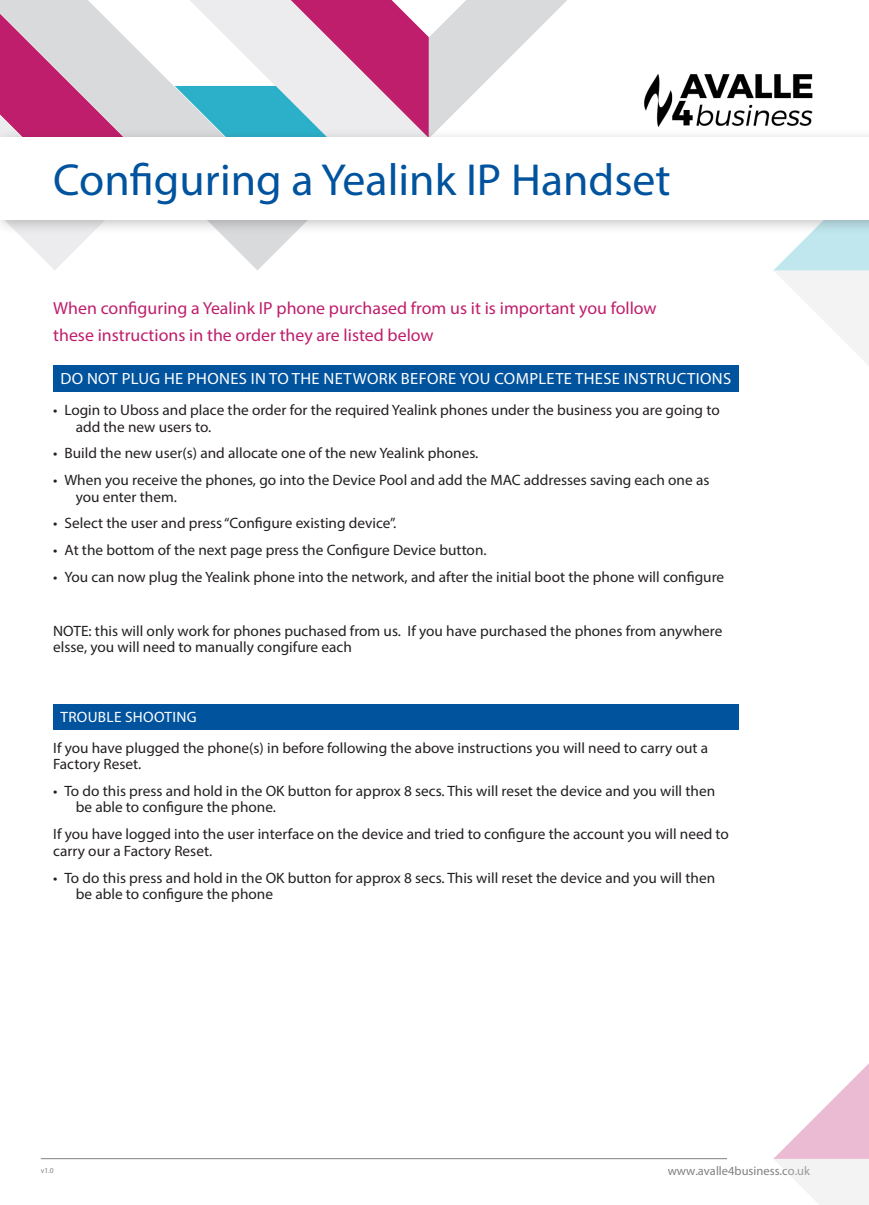
<style>
.page{position:relative;width:869px;height:1205px;background:#fff}
.page>*{position:absolute;margin:0;border:0;box-sizing:border-box;transform-origin:0 0}
.Main_heading{font:45px "Myriad Pro";color:#01539e}
.Body_Text{font:17.5px "Myriad Pro";color:#bf1e6c}
.Subheading{font:16.25px "Myriad Pro";letter-spacing:.02em;color:#fff}
.Body_Text-2{font:15px/16.2px "Myriad Pro";color:#231f20}
.Subheading-2{font:15px "Myriad Pro";letter-spacing:.02em;color:#fff}
.t1{font:12.5px "Myriad Pro";color:#808180}
.t2{font:7.5px "Myriad Pro";color:#808180}
</style>
<div class="page">
<hr style="left:41px;top:1158px;width:685px;height:1px;background:#808180">
<svg style="left:773px;top:235px;width:95px;height:129px"></svg>
<svg style="left:773px;top:1064px;width:95px;height:141px"></svg>
<svg style="left:428px;top:0;width:139px;height:128px;fill:#e1e2e3"></svg>
<svg style="left:0;top:0;width:428px;height:270px"></svg>
<div style="left:53px;top:365px;width:685px;height:27px;background:#01539e"></div>
<div style="left:53px;top:704px;width:685px;height:26px;background:#01539e"></div>
<div style="left:0;top:128px;width:868px;height:107px;background:#231f20;opacity:.25"></div>
<div style="left:0;top:137px;width:868px;height:82px;background:#fff"></div>
<img style="left:636px;top:74px;width:183px;height:58px">
<p class="Main_heading" style="left:53px;top:152px;width:618px">Configuring a Yealink IP Handset</p>
<p class="Body_Text" style="left:53px;top:298px;width:604px">When configuring a Yealink IP phone purchased from us it is important you follow</p>
<p class="Body_Text" style="left:53px;top:325px;width:382px">these instructions in the order they are listed below</p>
<p class="Subheading" style="left:60px;top:368px;width:672px">DO NOT PLUG HE PHONES IN TO THE NETWORK BEFORE YOU COMPLETE THESE INSTRUCTIONS</p>
<p class="Body_Text-2" style="left:76px;top:402px;width:645px;text-indent:-23px">• Login to Uboss and place the order for the required Yealink phones under the business you are going to add the new users to.</p>
<p class="Body_Text-2" style="left:53px;top:445px;width:426px">• Build the new user(s) and allocate one of the new Yealink phones.</p>
<p class="Body_Text-2" style="left:76px;top:472px;width:635px;text-indent:-23px">• When you receive the phones, go into the Device Pool and add the MAC addresses saving each one as you enter them.</p>
<p class="Body_Text-2" style="left:53px;top:515px;width:344px">• Select the user and press “Configure existing device”.</p>
<p class="Body_Text-2" style="left:53px;top:542px;width:435px">• At the bottom of the next page press the Configure Device button.</p>
<p class="Body_Text-2" style="left:53px;top:569px;width:672px">• You can now plug the Yealink phone into the network, and after the initial boot the phone will configure</p>
<p class="Body_Text-2" style="left:53px;top:622px;width:670px">NOTE: this will only work for phones puchased from us. If you have purchased the phones from anywhere elsse, you will need to manually congifure each</p>
<p class="Subheading-2" style="left:60px;top:707px;width:138px">TROUBLE SHOOTING</p>
<p class="Body_Text-2" style="left:53px;top:740px;width:656px">If you have plugged the phone(s) in before following the above instructions you will need to carry out a<br>Factory Reset.</p>
<p class="Body_Text-2" style="left:76px;top:783px;width:640px;text-indent:-23px">• To do this press and hold in the OK button for approx 8 secs. This will reset the device and you will then be able to configure the phone.</p>
<p class="Body_Text-2" style="left:53px;top:826px;width:677px">If you have logged into the user interface on the device and tried to configure the account you will need to carry our a Factory Reset.</p>
<p class="Body_Text-2" style="left:76px;top:869px;width:640px;text-indent:-23px">• To do this press and hold in the OK button for approx 8 secs. This will reset the device and you will then be able to configure the phone</p>
<p class="t2" style="left:41px;top:1166px;width:14px">v1.0</p>
<p class="t1" style="left:667px;top:1163px;width:144px">www.avalle4business.co.uk</p>
</div>
